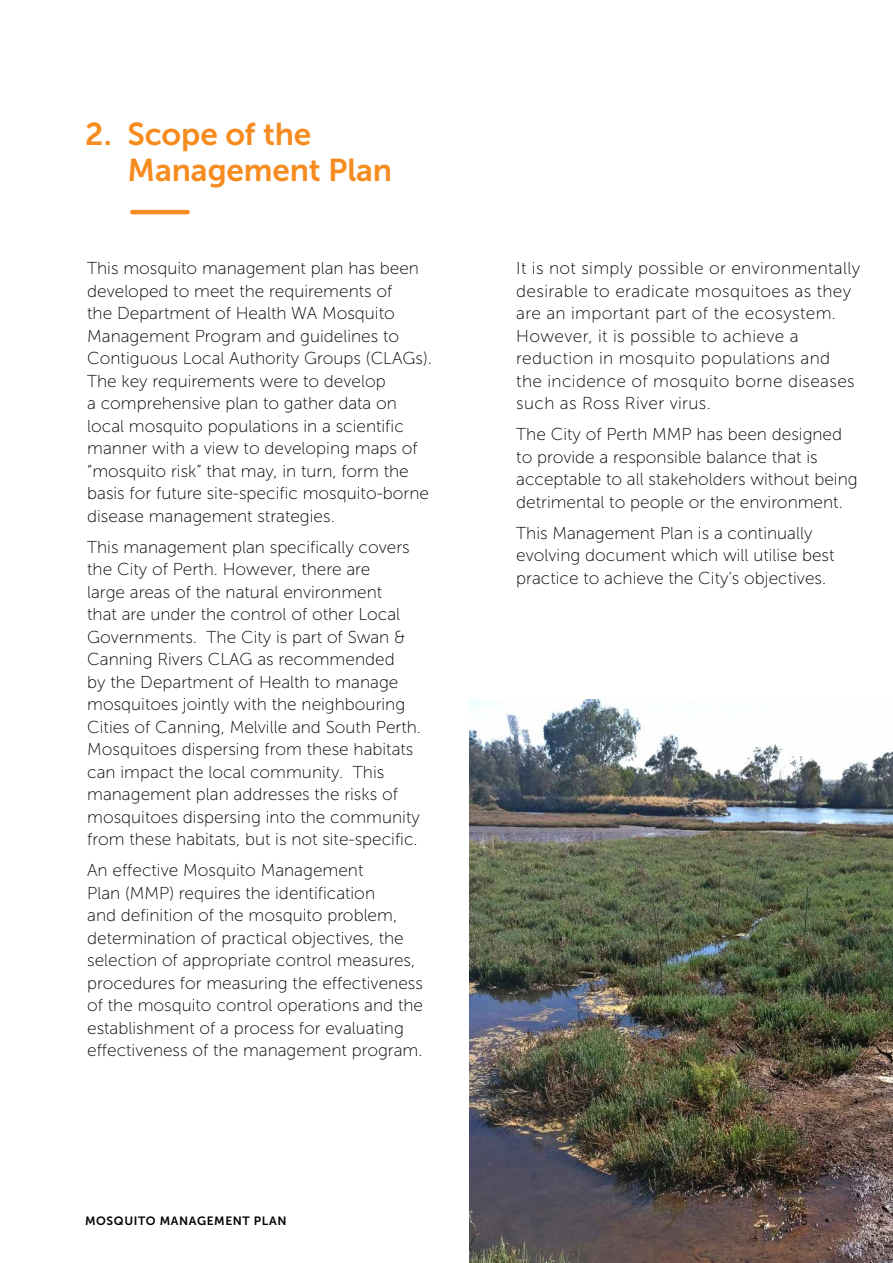
<style>
.page{position:relative;width:893px;height:1263px;background:#fff}
.page>*{position:absolute;margin:0;border:0;box-sizing:border-box;transform-origin:0 0}
.t1{font:31.5px/36px "Museo Sans 700";letter-spacing:-.005em;color:#f68b1f}
.t2{font:17.25px/22.5px "Museo Sans 100";color:#000}
.t3{font:17.25px/22.5px "Museo Sans 100";letter-spacing:.02em;color:#000}
.t4{font:12px "Museo Sans 700";letter-spacing:.05em;color:#000}
.t5{font:12px "Museo Sans 300";color:#000}
</style>
<div class="page">
<img style="left:469px;top:699px;width:424px;height:564px">
<hr style="left:132px;top:210px;width:56px;height:4px;background:#f68b1f">
<h1 class="t1" style="left:128px;top:116px;width:266px;text-indent:-43px">2. Scope of the<br>Management Plan</h1>
<p class="t2" style="left:87px;top:257px;width:346px">This mosquito management plan has been developed to meet the requirements of<br>the Department of Health WA Mosquito Management Program and guidelines to Contiguous Local Authority Groups (CLAGs).<br>The key requirements were to develop<br>a comprehensive plan to gather data on local mosquito populations in a scientific manner with a view to developing maps of “mosquito risk” that may, in turn, form the basis for future site-specific mosquito-borne disease management strategies.</p>
<p class="t2" style="left:87px;top:536px;width:335px">This management plan specifically covers the City of Perth. However, there are<br>large areas of the natural environment<br>that are under the control of other Local Governments. The City is part of Swan &amp; Canning Rivers CLAG as recommended<br>by the Department of Health to manage mosquitoes jointly with the neighbouring Cities of Canning, Melville and South Perth.<br>Mosquitoes dispersing from these habitats can impact the local community. This management plan addresses the risks of mosquitoes dispersing into the community from these habitats, but is not site-specific.</p>
<p class="t2" style="left:87px;top:859px;width:337px">An effective Mosquito Management<br>Plan (MMP) requires the identification<br>and definition of the mosquito problem, determination of practical objectives, the selection of appropriate control measures, procedures for measuring the effectiveness of the mosquito control operations and the establishment of a process for evaluating effectiveness of the management program.</p>
<p class="t3" style="left:516px;top:257px;width:345px">It is not simply possible or environmentally desirable to eradicate mosquitoes as they are an important part of the ecosystem.<br>However, it is possible to achieve a reduction in mosquito populations and the incidence of mosquito borne diseases such as Ross River virus.</p>
<p class="t2" style="left:516px;top:423px;width:343px">The City of Perth MMP has been designed to provide a responsible balance that is acceptable to all stakeholders without being detrimental to people or the environment.</p>
<p class="t2" style="left:516px;top:522px;width:320px">This Management Plan is a continually evolving document which will utilise best practice to achieve the City’s objectives.</p>
<p class="t4" style="left:85px;top:1214px;width:203px">MOSQUITO MANAGEMENT PLAN</p>
<p class="t5" style="left:801px;top:1214px;width:8px">5</p>
</div>
